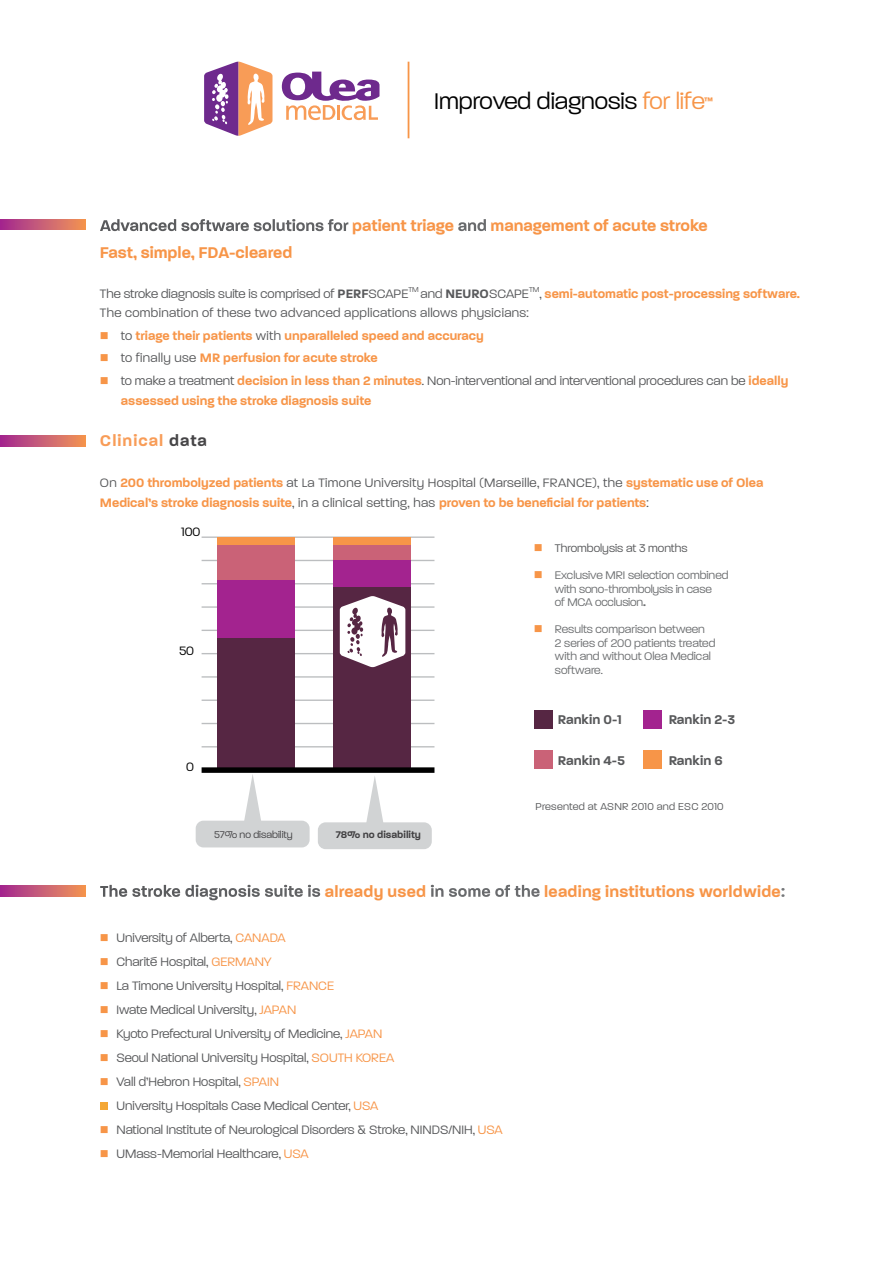
<style>
.page{position:relative;width:893px;height:1263px;background:#fff}
.page>*{position:absolute;margin:0;border:0;box-sizing:border-box;transform-origin:0 0}
.t1{font:300 30.6px "Paralucent";color:#000}
.t2{font:600 21px/27px "Paralucent";color:#f79548}
.t3{font:600 21px "Paralucent";letter-spacing:.05em;color:#f89c57}
.t4{font:600 17.1px "Paralucent";color:#58595b}
.t5{font:300 16.5px/24px "Paralucent";color:#58595b}
.t6{font:600 16.5px/22.5px "Paralucent";color:#f79548}
.t7{font:300 16.5px "Paralucent";color:#000}
.t8{font:300 15px/13.5px "Paralucent";color:#6c6e70}
.t9{font:300 15px "Paralucent";color:#58595b}
.t10{font:300 13.5px "Paralucent";letter-spacing:.02em;color:#58595b}
.t11{font:300 13.05px "Paralucent";color:#414042}
.t12{font:600 13.05px "Paralucent";color:#414042}
.t13{font:600 10.8px "Paralucent";color:#f79548}
.s1{color:#f79548}
.s2{color:#fff}
.s3{font-weight:600}
.s4{font-weight:600;color:#f79548}
.s5{font-weight:300;color:#58595b}
.s6{color:#464547}
</style>
<div class="page">
<svg style="left:0;top:219px;width:85px;height:11px"></svg>
<hr style="left:202px;top:746px;width:232px;height:1px;background:#bcbec0">
<hr style="left:202px;top:723px;width:232px;height:1px;background:#bcbec0">
<hr style="left:202px;top:699px;width:232px;height:2px;background:#bcbec0">
<hr style="left:202px;top:676px;width:232px;height:2px;background:#bcbec0">
<hr style="left:202px;top:653px;width:232px;height:1px;background:#bcbec0">
<hr style="left:202px;top:630px;width:232px;height:1px;background:#bcbec0">
<hr style="left:202px;top:606px;width:232px;height:2px;background:#bcbec0">
<hr style="left:202px;top:583px;width:232px;height:1px;background:#bcbec0">
<hr style="left:202px;top:560px;width:232px;height:1px;background:#bcbec0">
<hr style="left:202px;top:536px;width:232px;height:2px;background:#bcbec0">
<div style="left:217px;top:537px;width:78px;height:233px;background:#f79548"></div>
<div style="left:217px;top:545px;width:78px;height:35px;background:#ca6277"></div>
<div style="left:217px;top:580px;width:78px;height:190px;background:#a3238f"></div>
<div style="left:217px;top:638px;width:78px;height:132px;background:#562643"></div>
<div style="left:334px;top:537px;width:77px;height:233px;background:#f79548"></div>
<div style="left:334px;top:545px;width:77px;height:225px;background:#ca6277"></div>
<div style="left:334px;top:560px;width:77px;height:210px;background:#a3238f"></div>
<div style="left:334px;top:588px;width:77px;height:182px;background:#562643"></div>
<div style="left:202px;top:767px;width:232px;height:6px;background:#000"></div>
<div style="left:196px;top:821px;width:114px;height:26px;background:#d1d3d4;border-radius:8px"></div>
<svg style="left:243px;top:774px;width:20px;height:47px"></svg>
<div style="left:318px;top:822px;width:114px;height:27px;background:#d1d3d4;border-radius:8px"></div>
<svg style="left:365px;top:776px;width:20px;height:47px"></svg>
<div style="left:534px;top:710px;width:19px;height:19px;background:#562643"></div>
<div style="left:534px;top:751px;width:19px;height:18px;background:#ca6277"></div>
<div style="left:643px;top:710px;width:19px;height:19px;background:#a3238f"></div>
<div style="left:643px;top:751px;width:19px;height:18px;background:#f79548"></div>
<svg style="left:0;top:436px;width:85px;height:10px"></svg>
<svg style="left:0;top:886px;width:85px;height:10px"></svg>
<svg style="left:340px;top:596px;width:65px;height:71px"></svg>
<svg style="left:282px;top:72px;width:97px;height:48px"></svg>
<svg style="left:204px;top:62px;width:68px;height:74px"></svg>
<hr style="left:408px;top:62px;width:1px;height:76px;background:#f79548">
<h1 class="t1" style="left:434px;top:85px;width:272px">Improved diagnosis <span class="s1">for life</span></h1>
<p class="t13" style="left:704px;top:95px;width:10px">™</p>
<p class="t2" style="left:100px;top:211px;width:609px"><span class="s2">Advanced software solutions for</span> patient triage <span class="s2">and</span> management of acute stroke<br>Fast, simple, FDA-cleared</p>
<p class="t5" style="left:100px;top:283px;width:702px;line-height:19.8px">The stroke diagnosis suite is comprised of <span class="s3">PERF</span>SCAPE<sup>TM</sup> and <span class="s3">NEURO</span>SCAPE<sup>TM</sup>, <span class="s4">semi-automatic post-processing software.<br></span>The combination of these two advanced applications allows physicians:</p>
<p class="t6" style="left:121px;top:324px;width:669px"><span class="s5">to</span> triage their patients <span class="s5">with</span> unparalleled speed and accuracy<br><span class="s5">to finally use</span> MR perfusion for acute stroke<br><span class="s5">to make a treatment</span> decision in less than 2 minutes<span class="s5">. Non-interventional and interventional procedures can be</span> ideally</p>
<p class="t6" style="left:121px;top:389px;width:252px">assessed using the stroke diagnosis suite</p>
<p class="t3" style="left:100px;top:429px;width:109px">Clinical <span class="s6">data</span></p>
<p class="t6" style="left:100px;top:472px;width:665px;line-height:19.8px"><span class="s5">On</span> 200 thrombolyzed patients <span class="s5">at La Timone University Hospital (Marseille, FRANCE), the</span> systematic use of Olea<br>Medical’s stroke diagnosis suite<span class="s5">, in a clinical setting, has</span> proven to be beneficial for patients<span class="s5">:</span></p>
<p class="t7" style="left:181px;top:523px;width:21px">100</p>
<p class="t7" style="left:179px;top:641px;width:17px">50</p>
<p class="t7" style="left:186px;top:758px;width:9px">0</p>
<p class="t11" style="left:214px;top:828px;width:80px">57% no disability</p>
<p class="t12" style="left:336px;top:828px;width:87px">78% no disability</p>
<p class="t9" style="left:555px;top:540px;width:134px">Thrombolysis at 3 months</p>
<p class="t8" style="left:555px;top:568px;width:175px">Exclusive MRI selection combined with sono-thrombolysis in case<br>of MCA occlusion<span class="s3">.</span></p>
<p class="t8" style="left:555px;top:622px;width:162px">Results comparison between<br>2 series of 200 patients treated with and without Olea Medical software.</p>
<p class="t4" style="left:558px;top:710px;width:66px">Rankin 0-1</p>
<p class="t4" style="left:669px;top:710px;width:68px">Rankin 2-3</p>
<p class="t4" style="left:558px;top:751px;width:69px">Rankin 4-5</p>
<p class="t4" style="left:669px;top:751px;width:55px">Rankin 6</p>
<p class="t10" style="left:535px;top:799px;width:190px">Presented at ASNR 2010 and ESC 2010</p>
<p class="t2" style="left:100px;top:877px;width:686px"><span class="s2">The stroke diagnosis suite is</span> already used <span class="s2">in some of the</span> leading institutions worldwide<span class="s2">:</span></p>
<p class="t5" style="left:116px;top:925px;width:388px">University of Alberta, <span class="s1">CANADA<br></span>Charité Hospital, <span class="s1">GERMANY<br></span>La Timone University Hospital, <span class="s1">FRANCE<br></span>Iwate Medical University, <span class="s1">JAPAN<br></span>Kyoto Prefectural University of Medicine, <span class="s1">JAPAN<br></span>Seoul National University Hospital, <span class="s1">SOUTH KOREA<br></span>Vall d’Hebron Hospital, <span class="s1">SPAIN<br></span>University Hospitals Case Medical Center, <span class="s1">USA<br></span>National Institute of Neurological Disorders &amp; Stroke, NINDS/NIH, <span class="s1">USA </span>UMass-Memorial Healthcare, <span class="s1">USA</span></p>
</div>
